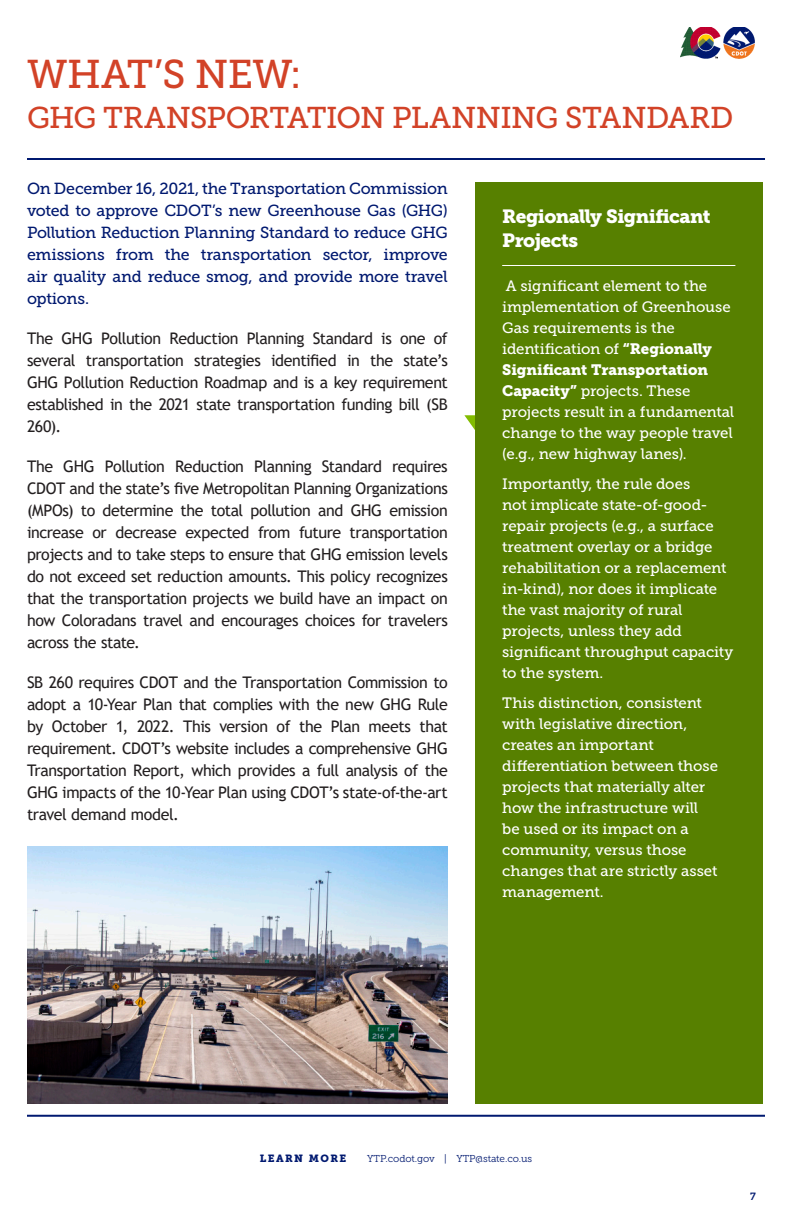
<style>
.page{position:relative;width:792px;height:1224px;background:#fff}
.page>*{position:absolute;margin:0;border:0;box-sizing:border-box;transform-origin:0 0}
.Heading_1{font:40px "Museo Slab 500";letter-spacing:-.015em;color:#d24227}
.Heading_2{font:30px "Museo Slab 500";letter-spacing:-.02em;color:#d24227}
.t1{font:19px/24px "Museo Slab 900";letter-spacing:-.025em;color:#fff}
.t2{font:16px/22px "Trebuchet MS";letter-spacing:-.025em;color:#231f20;text-align:justify}
.t3{font:16px/22px "Museo Slab 500";letter-spacing:-.02em;color:#001970;text-align:justify}
.t4{font:15px/21px "Museo Slab 500";letter-spacing:-.01em;color:#fff}
.t5{font:10.4px "Museo Slab 900";letter-spacing:.14em;color:#001970}
.t6{font:10.4px "Museo Slab 700";color:#001970}
.t7{font:10px "Museo Slab 300";letter-spacing:-.01em;color:#001970}
.s1{font-family:"Museo Slab 900"}
</style>
<div class="page">
<div style="left:475px;top:182px;width:287px;height:922px;background:#578000"></div>
<hr style="left:502px;top:265px;width:233px;height:1px;background:#fff">
<hr style="left:27px;top:1115px;width:738px;height:2px;background:#001970">
<img style="left:680px;top:27px;width:74px;height:31px">
<hr style="left:27px;top:158px;width:738px;height:2px;background:#001970">
<img style="left:27px;top:846px;width:421px;height:258px">
<h1 class="Heading_1" style="left:27px;top:52px;width:276px">WHAT’S NEW:</h1>
<h2 class="Heading_2" style="left:27px;top:101px;width:708px">GHG TRANSPORTATION PLANNING STANDARD</h2>
<p class="t3" style="left:27px;top:178px;width:422px">On December 16, 2021, the Transportation Commission voted to approve CDOT’s new Greenhouse Gas (GHG)<br>Pollution Reduction Planning Standard to reduce GHG emissions from the transportation sector, improve air quality and reduce smog, and provide more travel options.</p>
<p class="t2" style="left:27px;top:327px;width:422px">The GHG Pollution Reduction Planning Standard is one of several transportation strategies identified in the state’s GHG Pollution Reduction Roadmap and is a key requirement established in the 2021 state transportation funding bill (SB 260).</p>
<p class="t2" style="left:27px;top:455px;width:422px">The GHG Pollution Reduction Planning Standard requires CDOT and the state’s five Metropolitan Planning Organizations (MPOs) to determine the total pollution and GHG emission increase or decrease expected from future transportation projects and to take steps to ensure that GHG emission levels do not exceed set reduction amounts. This policy recognizes that the transportation projects we build have an impact on how Coloradans travel and encourages choices for travelers across the state.</p>
<p class="t2" style="left:27px;top:671px;width:422px">SB 260 requires CDOT and the Transportation Commission to adopt a 10-Year Plan that complies with the new GHG Rule by October 1, 2022. This version of the Plan meets that requirement. CDOT’s website includes a comprehensive GHG Transportation Report, which provides a full analysis of the GHG impacts of the 10-Year Plan using CDOT’s state-of-the-art travel demand model.</p>
<p class="t1" style="left:502px;top:205px;width:210px">Regionally Significant<br>Projects</p>
<p class="t4" style="left:502px;top:275px;width:234px">A significant element to the implementation of Greenhouse<br>Gas requirements is the identification of <span class="s1">“Regionally<br>Significant Transportation<br>Capacity”</span> projects. These projects result in a fundamental change to the way people travel (e.g., new highway lanes).</p>
<p class="t4" style="left:502px;top:473px;width:233px">Importantly, the rule does<br>not implicate state-of-good&shy;repair projects (e.g., a surface treatment overlay or a bridge rehabilitation or a replacement in-kind), nor does it implicate the vast majority of rural projects, unless they add significant throughput capacity to the system.</p>
<p class="t4" style="left:502px;top:692px;width:217px">This distinction, consistent with legislative direction, creates an important differentiation between those projects that materially alter how the infrastructure will be used or its impact on a community, versus those changes that are strictly asset management.</p>
<p class="t5" style="left:260px;top:1152px;width:88px">LEARN MORE</p>
<p class="t7" style="left:367px;top:1153px;width:167px">YTP.codot.gov | YTP@state.co.us</p>
<p class="t6" style="left:750px;top:1191px;width:7px">7</p>
</div>
